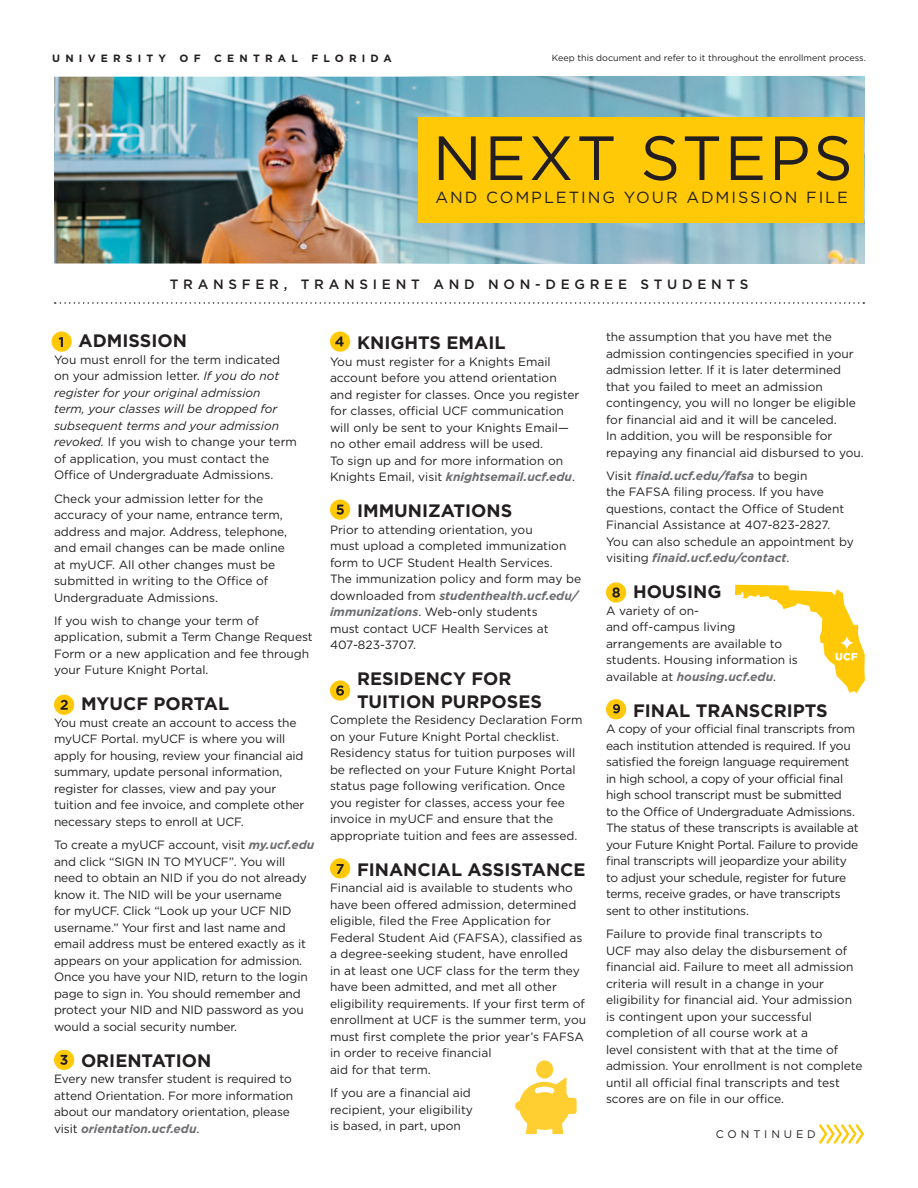
<style>
.page{position:relative;width:918px;height:1188px;background:#fff}
.page>*{position:absolute;margin:0;border:0;box-sizing:border-box;transform-origin:0 0}
.t1{font:62.25px "Gotham";letter-spacing:.04em;color:#231f20}
.t2{font:700 18px/22.5px "Gotham";color:#231f20}
.t3{font:16.05px "Gotham";letter-spacing:.12em;color:#231f20}
.t4{font:500 13.5px "Gotham";letter-spacing:.35em;color:#231f20}
.t5{font:12px/16.5px "Gotham";color:#231f20}
.t6{font:12px/16.5px "Gotham";letter-spacing:-.02em;color:#231f20}
.t7{font:10.95px "Gotham";letter-spacing:.35em;color:#231f20}
.t8{font:700 10.5px "Gotham";letter-spacing:.49em;color:#231f20}
.t9{font:9px "Gotham";color:#231f20}
.s1{font-style:italic}
.s2{font-weight:700;font-style:italic;color:#6d6e71}
</style>
<div class="page">
<img style="left:54px;top:77px;width:91px;height:187px">
<img style="left:145px;top:77px;width:719px;height:187px">
<svg style="left:55px;top:302px;width:809px;height:2px"></svg>
<svg style="left:819px;top:1124px;width:45px;height:20px"></svg>
<div style="left:54px;top:695px;width:20px;height:20px;background:#ffc907;border-radius:50%"></div>
<svg style="left:60px;top:700px;width:8px;height:10px"></svg>
<div style="left:54px;top:1050px;width:20px;height:20px;background:#ffc907;border-radius:50%"></div>
<svg style="left:60px;top:1055px;width:7px;height:10px"></svg>
<div style="left:52px;top:331px;width:20px;height:21px;background:#ffc907;border-radius:50%"></div>
<svg style="left:59px;top:337px;width:4px;height:10px"></svg>
<div style="left:330px;top:500px;width:20px;height:20px;background:#ffc907;border-radius:50%"></div>
<svg style="left:336px;top:505px;width:8px;height:10px"></svg>
<div style="left:330px;top:680px;width:20px;height:21px;background:#ffc907;border-radius:50%"></div>
<svg style="left:336px;top:685px;width:8px;height:11px"></svg>
<div style="left:330px;top:858px;width:20px;height:21px;background:#ffc907;border-radius:50%"></div>
<svg style="left:337px;top:864px;width:7px;height:10px"></svg>
<div style="left:418px;top:117px;width:446px;height:106px;background:#ffc907"></div>
<div style="left:330px;top:331px;width:20px;height:21px;background:#ffc907;border-radius:50%"></div>
<svg style="left:335px;top:337px;width:9px;height:9px"></svg>
<svg style="left:515px;top:1077px;width:62px;height:57px"></svg>
<div style="left:536px;top:1060px;width:17px;height:19px;background:#ffce31;border-radius:50%"></div>
<svg style="left:735px;top:585px;width:130px;height:108px"></svg>
<div style="left:606px;top:582px;width:20px;height:21px;background:#ffc907;border-radius:50%"></div>
<svg style="left:612px;top:587px;width:8px;height:11px"></svg>
<div style="left:606px;top:699px;width:20px;height:20px;background:#ffc907;border-radius:50%"></div>
<svg style="left:613px;top:704px;width:7px;height:9px"></svg>
<p class="t8" style="left:52px;top:51px;width:115px">UNIVERSITY</p>
<p class="t8" style="left:180px;top:51px;width:23px">O F</p>
<p class="t8" style="left:214px;top:51px;width:85px">CENTRAL</p>
<p class="t8" style="left:311px;top:51px;width:82px">FLORIDA</p>
<p class="t9" style="left:552px;top:52px;width:315px">Keep this document and refer to it throughout the enrollment process.</p>
<h1 class="t1" style="left:433px;top:118px;width:422px">NEXT STEPS</h1>
<h3 class="t3" style="left:436px;top:187px;width:414px">AND COMPLETING YOUR ADMISSION FILE</h3>
<p class="t4" style="left:170px;top:275px;width:580px">TRANSFER, TRANSIENT AND NON-DEGREE STUDENTS</p>
<h2 class="t2" style="left:79px;top:330px;width:110px">ADMISSION</h2>
<p class="t5" style="left:54px;top:351px;width:244px">You must enroll for the term indicated on your admission letter. <span class="s1">If you do not register for your original admission<br>term, your classes will be dropped for subsequent terms and your admission revoked.</span> If you wish to change your term of application, you must contact the Office of Undergraduate Admissions.</p>
<p class="t5" style="left:54px;top:490px;width:235px">Check your admission letter for the accuracy of your name, entrance term, address and major. Address, telephone, and email changes can be made online at myUCF. All other changes must be submitted in writing to the Office of Undergraduate Admissions.</p>
<p class="t5" style="left:54px;top:612px;width:260px">If you wish to change your term of application, submit a Term Change Request Form or a new application and fee through your Future Knight Portal.</p>
<h2 class="t2" style="left:81px;top:693px;width:150px">MYUCF PORTAL</h2>
<p class="t5" style="left:54px;top:714px;width:252px">You must create an account to access the myUCF Portal. myUCF is where you will apply for housing, review your financial aid summary, update personal information, register for classes, view and pay your tuition and fee invoice, and complete other necessary steps to enroll at UCF.</p>
<p class="t5" style="left:54px;top:836px;width:262px">To create a myUCF account, visit <span class="s2">my.ucf.edu </span>and click “SIGN IN TO MYUCF”. You will need to obtain an NID if you do not already know it. The NID will be your username<br>for myUCF. Click “Look up your UCF NID username.” Your first and last name and email address must be entered exactly as it appears on your application for admission.<br>Once you have your NID, return to the login page to sign in. You should remember and protect your NID and NID password as you would a social security number.</p>
<h2 class="t2" style="left:81px;top:1049px;width:132px">ORIENTATION</h2>
<p class="t5" style="left:54px;top:1070px;width:241px">Every new transfer student is required to attend Orientation. For more information about our mandatory orientation, please visit <span class="s2">orientation.ucf.edu</span>.</p>
<h2 class="t2" style="left:357px;top:332px;width:150px">KNIGHTS EMAIL</h2>
<p class="t5" style="left:330px;top:353px;width:251px">You must register for a Knights Email account before you attend orientation and register for classes. Once you register for classes, official UCF communication will only be sent to your Knights Email— no other email address will be used.<br>To sign up and for more information on Knights Email, visit <span class="s2">knightsemail.ucf.edu</span>.</p>
<h2 class="t2" style="left:357px;top:500px;width:157px">IMMUNIZATIONS</h2>
<p class="t5" style="left:330px;top:521px;width:253px">Prior to attending orientation, you<br>must upload a completed immunization form to UCF Student Health Services.<br>The immunization policy and form may be downloaded from <span class="s2">studenthealth.ucf.edu/ immunizations</span>. Web-only students<br>must contact UCF Health Services at 407-823-3707.</p>
<h2 class="t2" style="left:357px;top:668px;width:186px">RESIDENCY FOR<br>TUITION PURPOSES</h2>
<p class="t5" style="left:330px;top:712px;width:254px">Complete the Residency Declaration Form on your Future Knight Portal checklist.<br>Residency status for tuition purposes will be reflected on your Future Knight Portal status page following verification. Once you register for classes, access your fee invoice in myUCF and ensure that the appropriate tuition and fees are assessed.</p>
<h2 class="t2" style="left:357px;top:858px;width:230px">FINANCIAL ASSISTANCE</h2>
<p class="t5" style="left:330px;top:880px;width:258px">Financial aid is available to students who have been offered admission, determined eligible, filed the Free Application for Federal Student Aid (FAFSA), classified as a degree-seeking student, have enrolled<br>in at least one UCF class for the term they have been admitted, and met all other eligibility requirements. If your first term of enrollment at UCF is the summer term, you must first complete the prior year’s FAFSA in order to receive financial<br>aid for that term.</p>
<p class="t5" style="left:330px;top:1084px;width:144px">If you are a financial aid recipient, your eligibility is based, in part, upon</p>
<p class="t5" style="left:606px;top:328px;width:259px">the assumption that you have met the admission contingencies specified in your admission letter. If it is later determined that you failed to meet an admission contingency, you will no longer be eligible for financial aid and it will be canceled.<br>In addition, you will be responsible for repaying any financial aid disbursed to you.</p>
<p class="t5" style="left:606px;top:467px;width:249px">Visit <span class="s2">finaid.ucf.edu/fafsa</span> to begin<br>the FAFSA filing process. If you have questions, contact the Office of Student Financial Assistance at 407-823-2827.<br>You can also schedule an appointment by visiting <span class="s2">finaid.ucf.edu/contact</span>.</p>
<h2 class="t2" style="left:633px;top:581px;width:90px">HOUSING</h2>
<p class="t5" style="left:606px;top:602px;width:193px">A variety of on-<br>and off-campus living arrangements are available to students. Housing information is available at <span class="s2">housing.ucf.edu</span>.</p>
<h2 class="t2" style="left:633px;top:699px;width:196px">FINAL TRANSCRIPTS</h2>
<p class="t6" style="left:606px;top:721px;width:254px">A copy of your official final transcripts from each institution attended is required. If you satisfied the foreign language requirement in high school, a copy of your official final high school transcript must be submitted<br>to the Office of Undergraduate Admissions.<br>The status of these transcripts is available at your Future Knight Portal. Failure to provide final transcripts will jeopardize your ability to adjust your schedule, register for future terms, receive grades, or have transcripts sent to other institutions.</p>
<p class="t5" style="left:606px;top:925px;width:258px">Failure to provide final transcripts to<br>UCF may also delay the disbursement of financial aid. Failure to meet all admission criteria will result in a change in your eligibility for financial aid. Your admission is contingent upon your successful completion of all course work at a<br>level consistent with that at the time of admission. Your enrollment is not complete until all official final transcripts and test scores are on file in our office.</p>
<p class="t7" style="left:716px;top:1127px;width:101px">CONTINUED</p>
</div>
